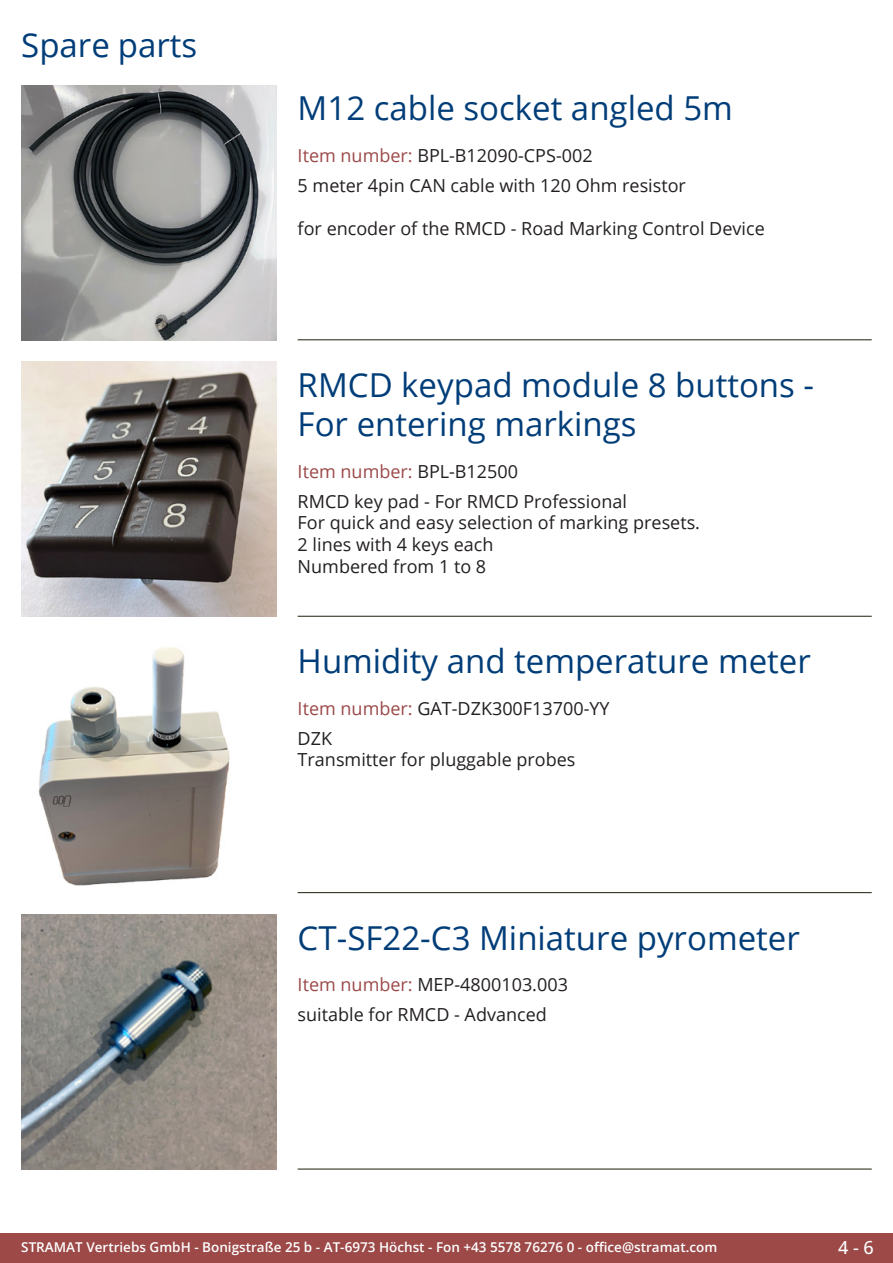
<style>
.page{position:relative;width:893px;height:1263px;background:#fff}
.page>*{position:absolute;margin:0;border:0;box-sizing:border-box;transform-origin:0 0}
.Produkttitel{font:33px/39.6px "Open Sans";color:#003d78}
.RastTitel{font:33px "Open Sans";color:#003d78}
.Beschreibung_Text{font:18px/21.6px "Open Sans";color:#231f20}
.TechDaten_Überschrif{font:18px "Open Sans";color:#231f20}
.TechDaten_Überschrif-2{font:18px "Open Sans";color:#9c4948}
.t1{font:500 18px "Open Sans";color:#fff}
.t2{font:600 13.5px "Open Sans";color:#fff}
.s1{color:#9c4948}
.s2{color:#231f20}
</style>
<div class="page">
<div style="left:0;top:1233px;width:893px;height:30px;background:#9c4948"></div>
<hr style="left:298px;top:340px;width:574px;height:1px;background:#201d08">
<hr style="left:298px;top:616px;width:574px;height:1px;background:#201d08">
<hr style="left:298px;top:892px;width:574px;height:1px;background:#201d08">
<hr style="left:298px;top:1169px;width:574px;height:1px;background:#201d08">
<img style="left:21px;top:85px;width:255px;height:255px">
<img style="left:21px;top:361px;width:255px;height:256px">
<img style="left:38px;top:647px;width:192px;height:239px">
<img style="left:21px;top:914px;width:255px;height:255px">
<p class="RastTitel" style="left:21px;top:22px;width:178px">Spare parts</p>
<p class="Produkttitel" style="left:298px;top:88px;width:437px">M12 cable socket angled 5m</p>
<p class="TechDaten_Überschrif" style="left:298px;top:143px;width:297px"><span class="s1">Item number:</span> BPL-B12090-CPS-002</p>
<p class="Beschreibung_Text" style="left:298px;top:174px;width:390px">5 meter 4pin CAN cable with 120 Ohm resistor</p>
<p class="Beschreibung_Text" style="left:298px;top:217px;width:469px">for encoder of the RMCD - Road Marking Control Device</p>
<p class="Produkttitel" style="left:298px;top:364px;width:518px">RMCD keypad module 8 buttons -<br>For entering markings</p>
<p class="TechDaten_Überschrif-2" style="left:298px;top:459px;width:222px">Item number: <span class="s2">BPL-B12500</span></p>
<p class="Beschreibung_Text" style="left:298px;top:490px;width:404px">RMCD key pad - For RMCD Professional<br>For quick and easy selection of marking presets.<br>2 lines with 4 keys each<br>Numbered from 1 to 8</p>
<p class="Produkttitel" style="left:298px;top:640px;width:515px">Humidity and temperature meter</p>
<p class="TechDaten_Überschrif" style="left:298px;top:696px;width:313px"><span class="s1">Item number:</span> GAT-DZK300F13700-YY</p>
<p class="Beschreibung_Text" style="left:298px;top:727px;width:279px">DZK<br>Transmitter for pluggable probes</p>
<p class="Produkttitel" style="left:298px;top:917px;width:504px">CT-SF22-C3 Miniature pyrometer</p>
<p class="TechDaten_Überschrif" style="left:298px;top:972px;width:272px"><span class="s1">Item number:</span> MEP-4800103.003</p>
<p class="Beschreibung_Text" style="left:298px;top:1003px;width:251px">suitable for RMCD - Advanced</p>
<p class="t2" style="left:21px;top:1238px;width:698px">STRAMAT Vertriebs GmbH - Bonigstraße 25 b - AT-6973 Höchst - Fon +43 5578 76276 0 - office@stramat.com</p>
<p class="t1" style="left:838px;top:1234px;width:37px">4 - 6</p>
</div>
